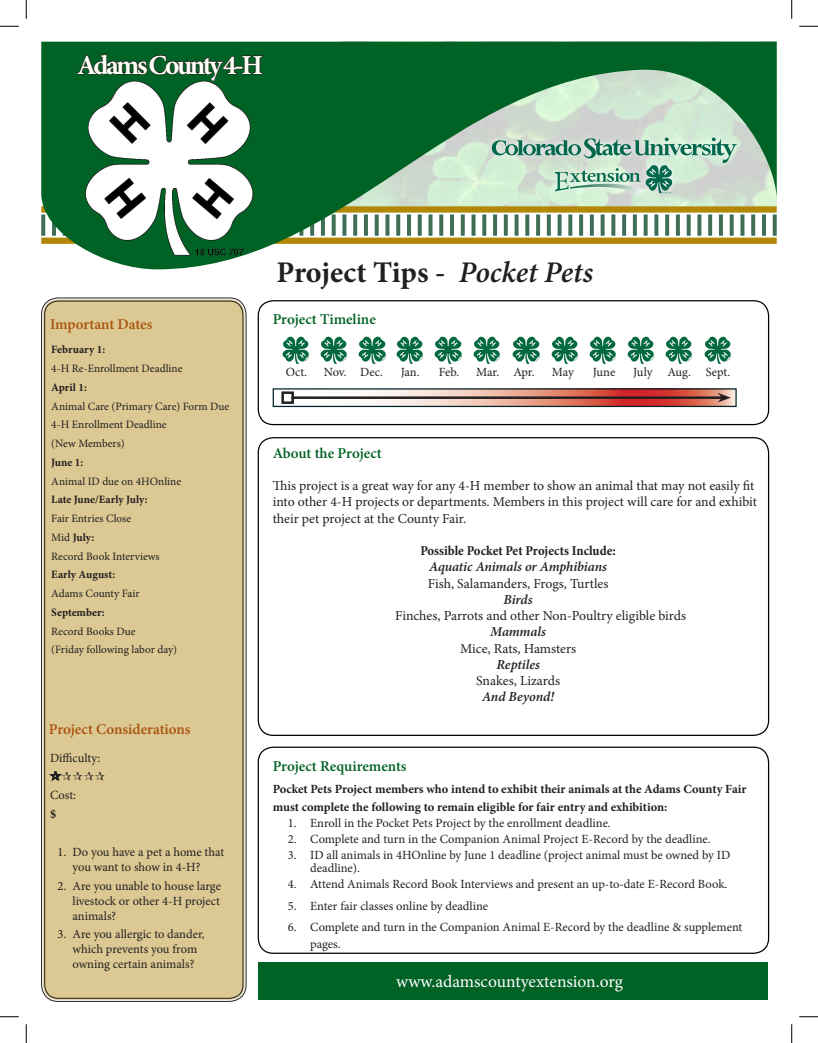
<style>
.page{position:relative;width:818px;height:1043px;background:#fff}
.page>*{position:absolute;margin:0;border:0;box-sizing:border-box;transform-origin:0 0}
.t1{font:700 30px "Minion Pro";letter-spacing:-.005em;color:#231f20}
.t2{font:700 27.5px "Minion Pro";letter-spacing:-.095em;color:#fffff8}
.t3{font:17.5px "Minion Pro";color:#fff}
.t4{font:600 15px "Minion Pro";color:#006224}
.t5{font:600 15px "Minion Pro";letter-spacing:-.005em;color:#ab540e}
.t6{font:13.75px/16.2px "Minion Pro";letter-spacing:-.005em;color:#231f20}
.t7{font:italic 600 13.75px "Minion Pro";letter-spacing:-.005em;color:#231f20}
.t8{font:700 condensed 13.75px "Minion Pro";color:#231f20}
.Sidebar_Copy{font:12.5px/15px "Minion Pro";color:#231f20}
.Sidebar_Copy-2{font:700 12.5px/17.5px "Minion Pro";color:#231f20}
.Sidebar_Copy-3{font:11.25px "Minion Pro";color:#231f20}
.Sidebar_Copy-4{font:700 11.25px "Minion Pro";color:#231f20}
.s1{font-weight:400}
.s2{font-weight:600;font-style:italic}
</style>
<div class="page">
<div style="left:258px;top:300px;width:511px;height:125px;border:1px solid #000;border-radius:15px"></div>
<img style="left:282px;top:336px;width:27px;height:27px">
<img style="left:320px;top:336px;width:28px;height:27px">
<img style="left:359px;top:336px;width:27px;height:27px">
<img style="left:396px;top:336px;width:27px;height:27px">
<img style="left:435px;top:336px;width:27px;height:27px">
<img style="left:473px;top:336px;width:27px;height:27px">
<img style="left:512px;top:336px;width:28px;height:27px">
<img style="left:551px;top:336px;width:27px;height:27px">
<img style="left:589px;top:336px;width:28px;height:27px">
<img style="left:627px;top:336px;width:27px;height:27px">
<img style="left:665px;top:336px;width:27px;height:27px">
<img style="left:704px;top:336px;width:27px;height:27px">
<svg style="left:41px;top:42px;width:735px;height:227px"></svg>
<img style="left:76px;top:82px;width:183px;height:178px">
<svg style="left:76px;top:53px;width:187px;height:29px;background:#085123"></svg>
<div style="left:43px;top:299px;width:201px;height:700px;background:#dbc893;border-radius:15px"></div>
<div style="left:41px;top:297px;width:205px;height:704px;border:1px solid #231f20;border-radius:17px"></div>
<div style="left:44px;top:301px;width:199px;height:697px;border:1px solid #231f20;border-radius:13px"></div>
<svg style="left:372px;top:390px;width:362px;height:15px;background:#e69385"></svg>
<div style="left:272px;top:388px;width:464px;height:19px;border:1px solid #00232a"></div>
<hr style="left:292px;top:396px;width:430px;height:3px;background:#231f20">
<div style="left:281px;top:391px;width:13px;height:13px;border:2px solid #231f20"></div>
<svg style="left:717px;top:393px;width:13px;height:9px"></svg>
<div style="left:258px;top:437px;width:511px;height:299px;border:1px solid #000;border-radius:15px"></div>
<div style="left:258px;top:746px;width:511px;height:207px;border:1px solid #000;border-radius:15px"></div>
<div style="left:258px;top:962px;width:509px;height:37px;background:#006224"></div>
<svg style="left:0;top:25px;width:19px;height:2px"></svg>
<svg style="left:799px;top:25px;width:19px;height:2px"></svg>
<svg style="left:0;top:1016px;width:19px;height:1px"></svg>
<svg style="left:799px;top:1016px;width:19px;height:1px"></svg>
<svg style="left:25px;top:0;width:2px;height:19px"></svg>
<svg style="left:25px;top:1024px;width:2px;height:18px"></svg>
<svg style="left:791px;top:0;width:1px;height:19px"></svg>
<svg style="left:791px;top:1024px;width:1px;height:18px"></svg>
<svg style="left:49px;top:771px;width:13px;height:11px"></svg>
<p class="t2" style="left:77px;top:46px;width:187px">Adams County 4-H</p>
<p class="t5" style="left:50px;top:313px;width:104px">Important Dates</p>
<p class="Sidebar_Copy-4" style="left:51px;top:342px;width:56px">February 1:</p>
<p class="Sidebar_Copy-3" style="left:51px;top:361px;width:133px">4-H Re-Enrollment Deadline</p>
<p class="Sidebar_Copy-4" style="left:51px;top:379px;width:37px">April 1:</p>
<p class="Sidebar_Copy-3" style="left:51px;top:398px;width:179px">Animal Care (Primary Care) Form Due</p>
<p class="Sidebar_Copy-3" style="left:51px;top:417px;width:117px">4-H Enrollment Deadline</p>
<p class="Sidebar_Copy-3" style="left:51px;top:436px;width:75px">(New Members)</p>
<p class="Sidebar_Copy-4" style="left:51px;top:454px;width:34px">June 1:</p>
<p class="Sidebar_Copy-3" style="left:51px;top:473px;width:131px">Animal ID due on 4HOnline</p>
<p class="Sidebar_Copy-4" style="left:51px;top:492px;width:98px">Late June/Early July:</p>
<p class="Sidebar_Copy-3" style="left:51px;top:511px;width:81px">Fair Entries Close</p>
<p class="Sidebar_Copy-4" style="left:51px;top:529px;width:45px"><span class="s1">Mid</span> July:</p>
<p class="Sidebar_Copy-3" style="left:51px;top:548px;width:110px">Record Book Interviews</p>
<p class="Sidebar_Copy-4" style="left:51px;top:567px;width:65px">Early August:</p>
<p class="Sidebar_Copy-3" style="left:51px;top:586px;width:90px">Adams County Fair</p>
<p class="Sidebar_Copy-4" style="left:51px;top:604px;width:55px">September:</p>
<p class="Sidebar_Copy-3" style="left:51px;top:623px;width:86px">Record Books Due</p>
<p class="Sidebar_Copy-3" style="left:51px;top:642px;width:127px">(Friday following labor day)</p>
<p class="t5" style="left:49px;top:718px;width:143px">Project Considerations</p>
<p class="Sidebar_Copy" style="left:50px;top:750px;width:52px">Difficulty:</p>
<p class="Sidebar_Copy" style="left:50px;top:788px;width:28px">Cost:</p>
<p class="Sidebar_Copy-2" style="left:50px;top:805px;width:8px">$</p>
<p class="Sidebar_Copy" style="left:72px;top:844px;width:153px;text-indent:-15px">1. Do you have a pet a home that you want to show in 4-H?</p>
<p class="Sidebar_Copy" style="left:72px;top:878px;width:150px;text-align:justify;text-indent:-15px">2. Are you unable to house large livestock or other 4-H project animals?</p>
<p class="Sidebar_Copy" style="left:72px;top:926px;width:134px;text-indent:-15px">3. Are you allergic to dander, which prevents you from owning certain animals?</p>
<p class="t1" style="left:276px;top:251px;width:318px">Project Tips - <span class="s2">Pocket Pets</span></p>
<p class="t4" style="left:272px;top:309px;width:105px">Project Timeline</p>
<p class="Sidebar_Copy" style="left:286px;top:364px;width:23px">Oct.</p>
<p class="Sidebar_Copy" style="left:324px;top:364px;width:24px">Nov.</p>
<p class="Sidebar_Copy" style="left:360px;top:364px;width:24px">Dec.</p>
<p class="Sidebar_Copy" style="left:401px;top:364px;width:20px">Jan.</p>
<p class="Sidebar_Copy" style="left:439px;top:364px;width:22px">Feb.</p>
<p class="Sidebar_Copy" style="left:476px;top:364px;width:24px">Mar.</p>
<p class="Sidebar_Copy" style="left:513px;top:364px;width:23px">Apr.</p>
<p class="Sidebar_Copy" style="left:552px;top:364px;width:23px">May</p>
<p class="Sidebar_Copy" style="left:593px;top:364px;width:24px">June</p>
<p class="Sidebar_Copy" style="left:633px;top:364px;width:21px">July</p>
<p class="Sidebar_Copy" style="left:667px;top:364px;width:25px">Aug.</p>
<p class="Sidebar_Copy" style="left:705px;top:364px;width:26px">Sept.</p>
<p class="t4" style="left:272px;top:442px;width:111px">About the Project</p>
<p class="t6" style="left:272px;top:477px;width:486px">This project is a great way for any 4-H member to show an animal that may not easily fit into other 4-H projects or departments. Members in this project will care for and exhibit their pet project at the County Fair.</p>
<p class="t8" style="left:420px;top:541px;width:197px">Possible Pocket Pet Projects Include:</p>
<p class="t7" style="left:429px;top:557px;width:179px">Aquatic Animals or Amphibians</p>
<p class="t6" style="left:427px;top:575px;width:182px">Fish, Salamanders, Frogs, Turtles</p>
<p class="t7" style="left:503px;top:590px;width:31px">Birds</p>
<p class="t6" style="left:395px;top:607px;width:292px">Finches, Parrots and other Non-Poultry eligible birds</p>
<p class="t7" style="left:490px;top:622px;width:57px">Mammals</p>
<p class="t6" style="left:460px;top:640px;width:117px">Mice, Rats, Hamsters</p>
<p class="t7" style="left:496px;top:655px;width:45px">Reptiles</p>
<p class="t6" style="left:476px;top:672px;width:85px">Snakes, Lizards</p>
<p class="t7" style="left:482px;top:687px;width:73px">And Beyond!</p>
<p class="t4" style="left:272px;top:755px;width:135px">Project Requirements</p>
<p class="Sidebar_Copy-2" style="left:272px;top:780px;width:475px">Pocket Pets Project members who intend to exhibit their animals at the Adams County Fair must complete the following to remain eligible for fair entry and exhibition:</p>
<p class="Sidebar_Copy" style="left:288px;top:815px;width:324px">1. Enroll in the Pocket Pets Project by the enrollment deadline.</p>
<p class="Sidebar_Copy" style="left:288px;top:831px;width:424px">2. Complete and turn in the Companion Animal Project E-Record by the deadline.</p>
<p class="Sidebar_Copy" style="left:310px;top:849px;width:421px;line-height:12.5px;text-indent:-22px">3. ID all animals in 4HOnline by June 1 deadline (project animal must be owned by ID deadline).</p>
<p class="Sidebar_Copy" style="left:288px;top:876px;width:441px">4. Attend Animals Record Book Interviews and present an up-to-date E-Record Book.</p>
<p class="Sidebar_Copy" style="left:288px;top:898px;width:202px">5. Enter fair classes online by deadline</p>
<p class="Sidebar_Copy" style="left:310px;top:918px;width:434px;line-height:17.5px;text-indent:-22px">6. Complete and turn in the Companion Animal E-Record by the deadline &amp; supplement pages.</p>
<p class="t3" style="left:396px;top:969px;width:228px">www.adamscountyextension.org</p>
</div>
